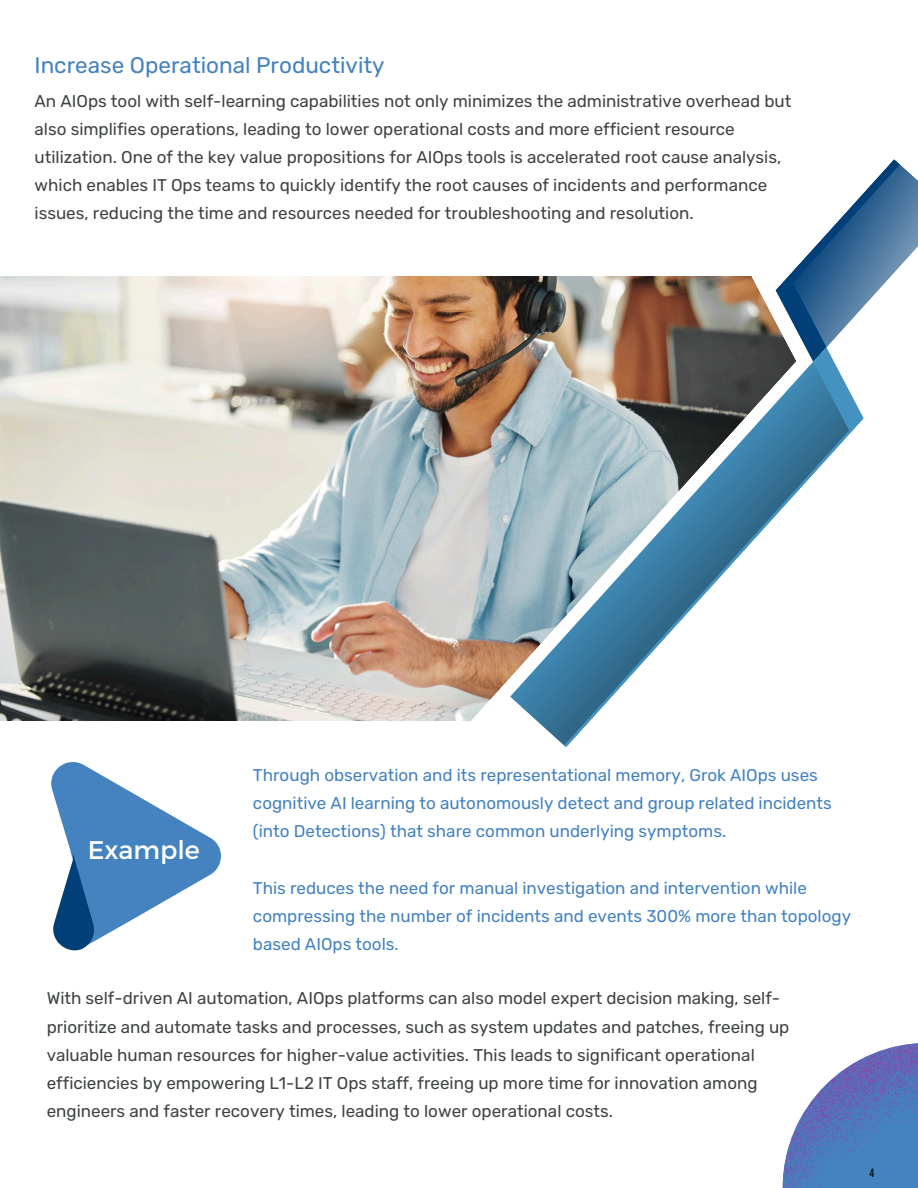
<style>
.page{position:relative;width:918px;height:1188px;background:#fff}
.page>*{position:absolute;margin:0;border:0;box-sizing:border-box;transform-origin:0 0}
.t1{font:25.5px "Montserrat";color:#fff}
.t2{font:22.5px "Rubik";color:#4482c0}
.t3{font:16.95px/28.2px "Rubik";color:#3f4440}
.t4{font:16.95px/28.2px "Rubik";color:#4482c0}
.t5{font:700 12.15px "Bebas Neue";color:#0b1b2a}
</style>
<div class="page">
<img style="left:0;top:276px;width:461px;height:445px">
<img style="left:461px;top:276px;width:269px;height:445px">
<svg style="left:730px;top:276px;width:27px;height:71px;background:#96806c"></svg>
<svg style="left:757px;top:159px;width:161px;height:188px"></svg>
<svg style="left:510px;top:347px;width:324px;height:400px"></svg>
<svg style="left:510px;top:362px;width:354px;height:383px"></svg>
<svg style="left:51px;top:762px;width:170px;height:189px"></svg>
<svg style="left:783px;top:1043px;width:135px;height:145px"></svg>
<p class="t2" style="left:35px;top:52px;width:352px">Increase Operational Productivity</p>
<p class="t3" style="left:35px;top:87px;width:758px">An AIOps tool with self-learning capabilities not only minimizes the administrative overhead but also simplifies operations, leading to lower operational costs and more efficient resource utilization. One of the key value propositions for AIOps tools is accelerated root cause analysis, which enables IT Ops teams to quickly identify the root causes of incidents and performance issues, reducing the time and resources needed for troubleshooting and resolution.</p>
<p class="t4" style="left:253px;top:761px;width:580px">Through observation and its representational memory, Grok AIOps uses cognitive AI learning to autonomously detect and group related incidents (into Detections) that share common underlying symptoms.</p>
<p class="t4" style="left:253px;top:874px;width:600px">This reduces the need for manual investigation and intervention while compressing the number of incidents and events 300% more than topology based AIOps tools.</p>
<h1 class="t3" style="left:47px;top:985px;width:744px">With self-driven AI automation, AIOps platforms can also model expert decision making, self&shy;prioritize and automate tasks and processes, such as system updates and patches, freeing up valuable human resources for higher-value activities. This leads to significant operational efficiencies by empowering L1-L2 IT Ops staff, freeing up more time for innovation among engineers and faster recovery times, leading to lower operational costs.</h1>
<p class="t1" style="left:88px;top:834px;width:114px">Example</p>
<p class="t5" style="left:869px;top:1168px;width:6px">4</p>
</div>
